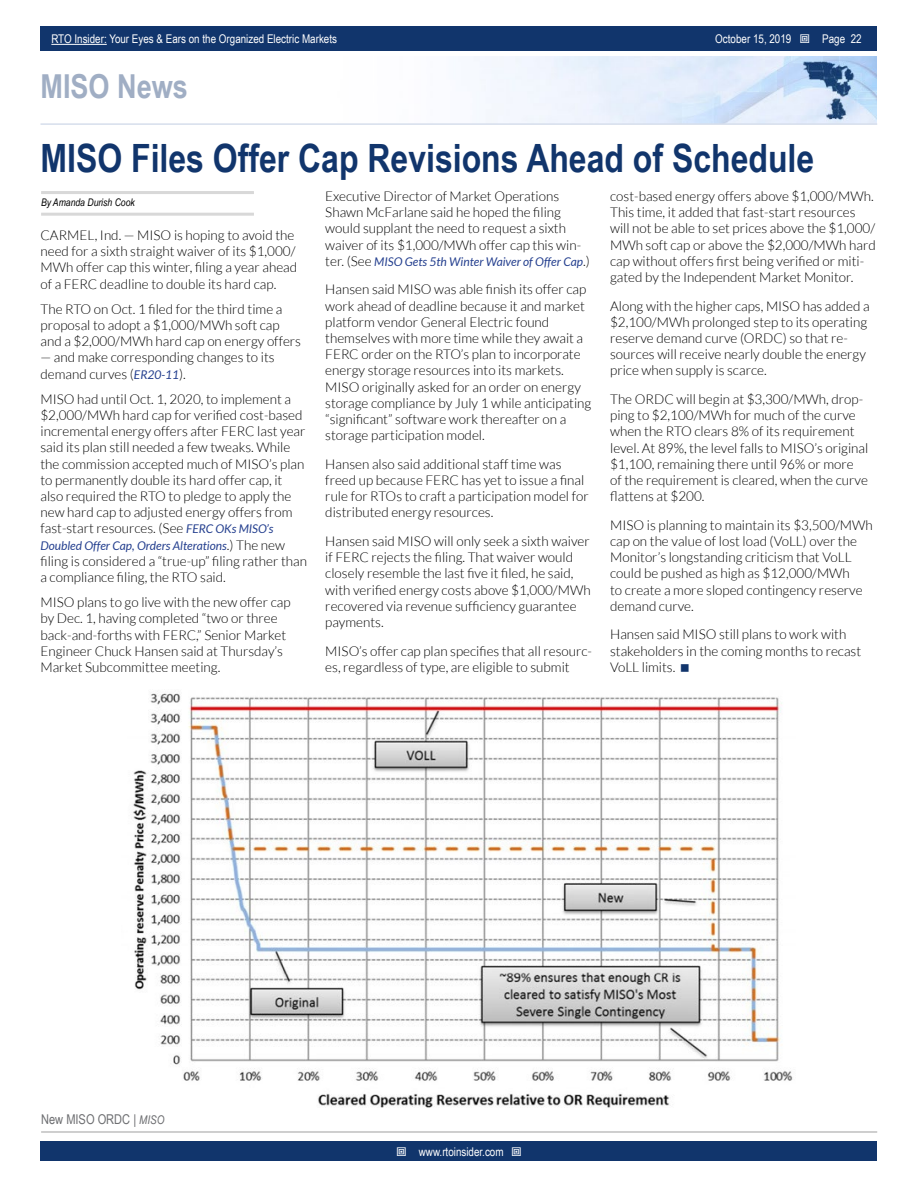
<style>
.page{position:relative;width:918px;height:1188px;background:#fff}
.page>*{position:absolute;margin:0;border:0;box-sizing:border-box;transform-origin:0 0}
.t1{font:700 39px "Arial Narrow";color:#11356c}
.t2{font:700 33px "Arial Narrow";color:#a0aec4}
.t3{font:300 13.5px/16.2px "Lato";color:#000}
.t4{font:13.5px "Arial Narrow";color:#6d6e71}
.t5{font:12px "Arial Narrow";color:#fff}
.t6{font:italic 12px "Lato";color:#25408f}
.t7{font:italic 10.5px "Arial Narrow";color:#000}
.s1{font-style:inherit}
.s2{font-weight:300;font-style:normal;font-size:13.5px;color:#000}
.s3{font-weight:400;font-style:italic;font-size:12px;color:#25408f}
.s4{font-style:italic;font-size:12px}
</style>
<div class="page">
<div style="left:41px;top:1142px;width:836px;height:19px;background:#11356c"></div>
<div style="left:41px;top:27px;width:836px;height:24px;background:#11356c"></div>
<hr style="left:51px;top:44px;width:56px;height:1px;background:#fff">
<img style="left:474px;top:56px;width:403px;height:67px">
<hr style="left:40px;top:123px;width:837px;height:2px;background:#d6deec">
<hr style="left:41px;top:191px;width:213px;height:3px;background:#d8d8d8">
<hr style="left:41px;top:213px;width:213px;height:3px;background:#d8d8d8">
<hr style="left:41px;top:1131px;width:836px;height:2px;background:#bfbfbf">
<img style="left:133px;top:693px;width:660px;height:415px">
<p class="t5" style="left:51px;top:30px;width:287px">RTO Insider: Your Eyes &amp; Ears on the Organized Electric Markets</p>
<p class="t5" style="left:715px;top:30px;width:78px">October 15, <span class="s1">2019</span></p>
<p class="t5" style="left:822px;top:30px;width:41px">Page 22</p>
<h2 class="t2" style="left:40px;top:61px;width:149px">MISO News</h2>
<h1 class="t1" style="left:40px;top:129px;width:775px">MISO Files Offer Cap Revisions Ahead of Schedule</h1>
<p class="t7" style="left:41px;top:195px;width:95px">By Amanda Durish Cook</p>
<p class="t3" style="left:610px;top:188px;width:267px">cost-based energy offers above $1,000/MWh.<br>This time, it added that fast-start resources will not be able to set prices above the $1,000/ MWh soft cap or above the $2,000/MWh hard cap without offers first being verified or miti&shy;gated by the Independent Market Monitor.</p>
<p class="t3" style="left:610px;top:298px;width:261px">Along with the higher caps, MISO has added a $2,100/MWh prolonged step to its operating reserve demand curve (ORDC) so that re&shy;sources will receive nearly double the energy price when supply is scarce.</p>
<p class="t3" style="left:610px;top:391px;width:260px">The ORDC will begin at $3,300/MWh, drop&shy;ping to $2,100/MWh for much of the curve when the RTO clears 8% of its requirement level. At 89%, the level falls to MISO’s original $1,100, remaining there until 96% or more of the requirement is cleared, when the curve flattens at $200.</p>
<p class="t3" style="left:610px;top:517px;width:264px">MISO is planning to maintain its $3,500/MWh cap on the value of lost load (VoLL) over the Monitor’s longstanding criticism that VoLL could be pushed as high as $12,000/MWh<br>to create a more sloped contingency reserve demand curve.</p>
<p class="t3" style="left:610px;top:627px;width:253px">Hansen said MISO still plans to work with stakeholders in the coming months to recast<br>VoLL limits.</p>
<p class="t3" style="left:325px;top:188px;width:257px">Executive Director of Market Operations Shawn McFarlane said he hoped the filing would supplant the need to request a sixth waiver of its $1,000/MWh offer cap this win-</p>
<p class="t6" style="left:325px;top:255px;width:266px"><span class="s2">ter. (See</span> MISO Gets 5th Winter Waiver of Offer Cap<span class="s2">.)</span></p>
<p class="t3" style="left:325px;top:281px;width:268px">Hansen said MISO was able finish its offer cap work ahead of deadline because it and market platform vendor General Electric found themselves with more time while they await a FERC order on the RTO’s plan to incorporate energy storage resources into its markets.<br>MISO originally asked for an order on energy storage compliance by July 1 while anticipating “significant” software work thereafter on a storage participation model.</p>
<p class="t3" style="left:325px;top:456px;width:265px">Hansen also said additional staff time was freed up because FERC has yet to issue a final rule for RTOs to craft a participation model for distributed energy resources.</p>
<p class="t3" style="left:325px;top:533px;width:267px">Hansen said MISO will only seek a sixth waiver if FERC rejects the filing. That waiver would closely resemble the last five it filed, he said, with verified energy costs above $1,000/MWh recovered via revenue sufficiency guarantee payments.</p>
<p class="t3" style="left:325px;top:643px;width:268px">MISO’s offer cap plan specifies that all resourc&shy;es, regardless of type, are eligible to submit</p>
<p class="t3" style="left:40px;top:227px;width:258px">CARMEL, Ind. — MISO is hoping to avoid the need for a sixth straight waiver of its $1,000/ MWh offer cap this winter, filing a year ahead of a FERC deadline to double its hard cap.</p>
<p class="t3" style="left:40px;top:301px;width:262px">The RTO on Oct. 1 filed for the third time a proposal to adopt a $1,000/MWh soft cap and a $2,000/MWh hard cap on energy offers</p>
<p class="t3" style="left:40px;top:349px;width:236px">— and make corresponding changes to its demand curves (<span class="s3">ER20-11</span>).</p>
<p class="t3" style="left:41px;top:391px;width:267px">MISO had until Oct. 1, 2020, to implement a $2,000/MWh hard cap for verified cost-based incremental energy offers after FERC last year said its plan still needed a few tweaks. While the commission accepted much of MISO’s plan to permanently double its hard offer cap, it also required the RTO to pledge to apply the new hard cap to adjusted energy offers from fast-start resources. (See <span class="s3">FERC OKs MISO’s</span></p>
<p class="t6" style="left:41px;top:539px;width:246px">Doubled Offer Cap, Orders Alterations<span class="s2">.) The new</span></p>
<p class="t3" style="left:40px;top:553px;width:268px">filing is considered a “true-up” filing rather than a compliance filing, the RTO said.</p>
<p class="t3" style="left:40px;top:594px;width:252px">MISO plans to go live with the new offer cap by Dec. 1, having completed “two or three back-and-forths with FERC,” Senior Market Engineer Chuck Hansen said at Thursday’s Market Subcommittee meeting.</p>
<p class="t4" style="left:41px;top:1110px;width:125px">New MISO ORDC | <span class="s4">MISO</span></p>
<p class="t5" style="left:419px;top:1143px;width:86px">www.rtoinsider.com</p>
</div>
